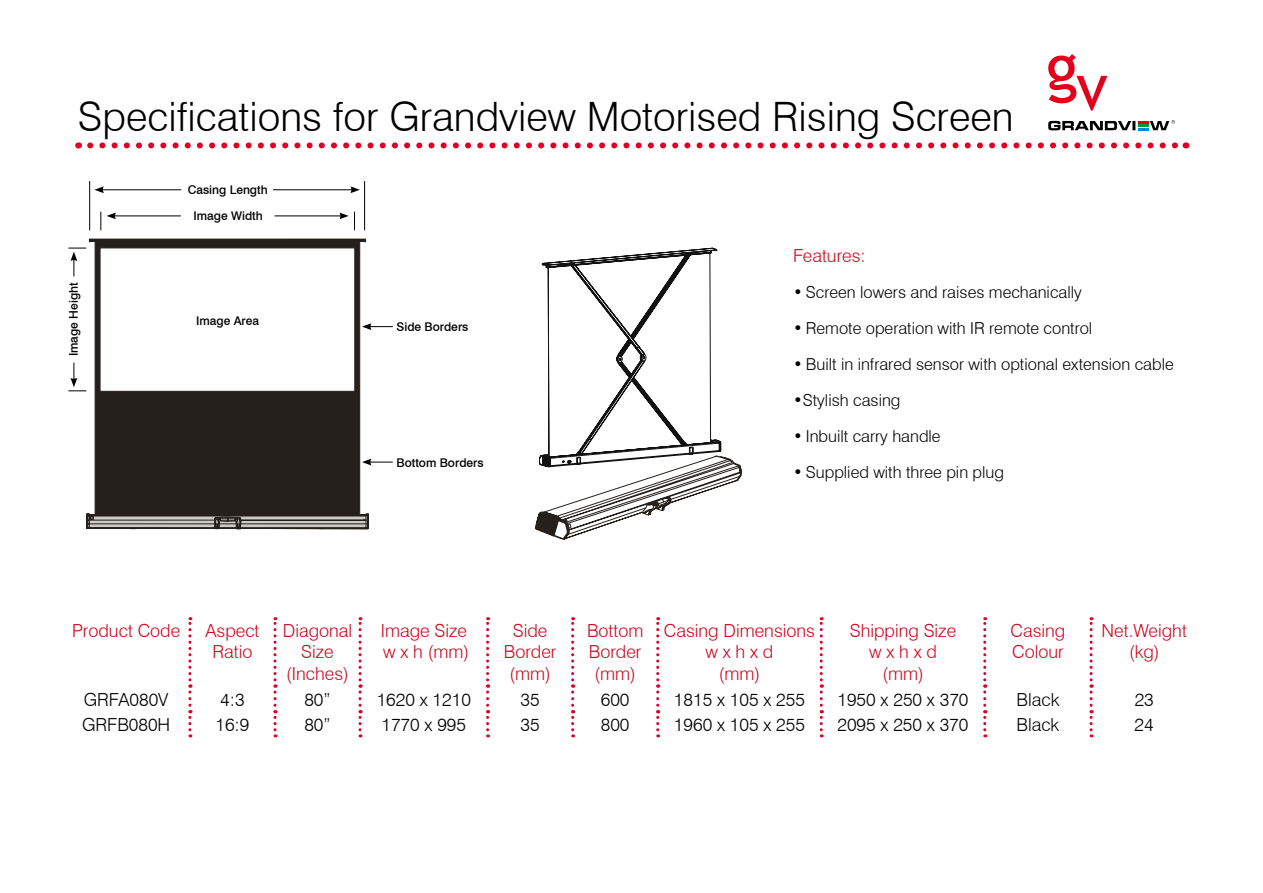
<style>
.page{position:relative;width:1263px;height:893px;background:#fff}
.page>*{position:absolute;margin:0;border:0;box-sizing:border-box;transform-origin:0 0}
.t1{font:300 40.5px "Swiss 721 BT";color:#000}
.t2{font:300 18px/21.6px "Swiss 721 BT";color:#cd071e;text-align:center}
.t3{font:300 18px "Swiss 721 BT";color:#000}
.t4{font:300 18px "Swiss 721 BT";color:#df0024}
.t5{font:300 16.5px "Swiss 721 BT";color:#000}
.t6{font:500 12px "Swiss 721 BT";color:#000}
</style>
<div class="page">
<svg style="left:90px;top:142px;width:1088px;height:6px"></svg>
<svg style="left:188px;top:617px;width:3px;height:120px"></svg>
<svg style="left:273px;top:617px;width:3px;height:120px"></svg>
<svg style="left:358px;top:617px;width:4px;height:120px"></svg>
<svg style="left:486px;top:617px;width:3px;height:120px"></svg>
<svg style="left:571px;top:617px;width:3px;height:120px"></svg>
<svg style="left:656px;top:617px;width:3px;height:120px"></svg>
<svg style="left:820px;top:617px;width:3px;height:120px"></svg>
<svg style="left:983px;top:617px;width:3px;height:120px"></svg>
<svg style="left:1089px;top:617px;width:3px;height:120px"></svg>
<svg style="left:1048px;top:120px;width:127px;height:10px"></svg>
<svg style="left:1048px;top:54px;width:59px;height:57px"></svg>
<div style="left:95px;top:241px;width:265px;height:274px;background:#25201c;border:1px solid #25201c"></div>
<div style="left:100px;top:248px;width:255px;height:143px;background:#fff"></div>
<svg style="left:86px;top:513px;width:283px;height:16px;background:#75716e"></svg>
<svg style="left:89px;top:239px;width:277px;height:3px"></svg>
<svg style="left:535px;top:248px;width:207px;height:292px"></svg>
<hr style="left:273px;top:189px;width:80px;height:1px;background:#000">
<svg style="left:350px;top:186px;width:10px;height:7px"></svg>
<hr style="left:364px;top:181px;width:1px;height:49px;background:#000">
<hr style="left:101px;top:189px;width:80px;height:1px;background:#000">
<svg style="left:94px;top:186px;width:10px;height:7px"></svg>
<hr style="left:89px;top:181px;width:1px;height:49px;background:#000">
<hr style="left:275px;top:216px;width:67px;height:1px;background:#000">
<svg style="left:339px;top:212px;width:16px;height:18px"></svg>
<hr style="left:114px;top:216px;width:67px;height:1px;background:#000">
<svg style="left:107px;top:212px;width:9px;height:7px"></svg>
<svg style="left:100px;top:212px;width:1px;height:18px"></svg>
<svg style="left:68px;top:248px;width:18px;height:28px"></svg>
<svg style="left:68px;top:362px;width:18px;height:29px"></svg>
<svg style="left:362px;top:323px;width:31px;height:7px"></svg>
<svg style="left:362px;top:459px;width:31px;height:7px"></svg>
<h1 class="t1" style="left:78px;top:92px;width:937px">Specifications for Grandview Motorised Rising Screen</h1>
<p class="t6" style="left:66px;top:356px;width:75px;rotate:-90deg">Image Height</p>
<p class="t6" style="left:188px;top:182px;width:82px">Casing Length</p>
<p class="t6" style="left:194px;top:209px;width:71px">Image Width</p>
<p class="t6" style="left:196px;top:313px;width:65px">Image Area</p>
<p class="t6" style="left:396px;top:320px;width:73px">Side Borders</p>
<p class="t6" style="left:396px;top:455px;width:89px">Bottom Borders</p>
<p class="t4" style="left:793px;top:244px;width:74px">Features:</p>
<p class="t5" style="left:793px;top:282px;width:290px">• Screen lowers and raises mechanically</p>
<p class="t5" style="left:793px;top:318px;width:301px">• Remote operation with IR remote control</p>
<p class="t5" style="left:793px;top:354px;width:382px">• Built in infrared sensor with optional extension cable</p>
<p class="t5" style="left:793px;top:390px;width:109px">•Stylish casing</p>
<p class="t5" style="left:793px;top:426px;width:149px">• Inbuilt carry handle</p>
<p class="t5" style="left:793px;top:462px;width:212px">• Supplied with three pin plug</p>
<p class="t2" style="left:72px;top:619px;width:110px">Product Code</p>
<p class="t2" style="left:205px;top:619px;width:56px">Aspect<br>Ratio</p>
<p class="t2" style="left:283px;top:619px;width:71px">Diagonal<br>Size (Inches)</p>
<p class="t2" style="left:381px;top:619px;width:90px;text-align:left">Image Size w x h (mm)</p>
<p class="t2" style="left:504px;top:619px;width:54px">Side<br>Border (mm)</p>
<p class="t2" style="left:587px;top:619px;width:58px">Bottom<br>Border (mm)</p>
<p class="t2" style="left:664px;top:619px;width:153px">Casing Dimensions w x h x d<br>(mm)</p>
<p class="t2" style="left:850px;top:619px;width:108px">Shipping Size w x h x d (mm)</p>
<p class="t2" style="left:1010px;top:619px;width:56px;text-align:left">Casing<br>Colour</p>
<p class="t2" style="left:1101px;top:619px;width:87px">Net.Weight (kg)</p>
<p class="t3" style="left:84px;top:688px;width:86px">GRFA080V</p>
<p class="t3" style="left:220px;top:688px;width:26px">4:3</p>
<p class="t3" style="left:304px;top:688px;width:28px">80”</p>
<p class="t3" style="left:377px;top:688px;width:96px">1620 x 1210</p>
<p class="t3" style="left:521px;top:688px;width:21px">35</p>
<p class="t3" style="left:601px;top:688px;width:30px">600</p>
<p class="t3" style="left:674px;top:688px;width:132px">1815 x 105 x 255</p>
<p class="t3" style="left:837px;top:688px;width:132px">1950 x 250 x 370</p>
<p class="t3" style="left:1016px;top:688px;width:44px">Black</p>
<p class="t3" style="left:1135px;top:688px;width:21px">23</p>
<p class="t3" style="left:82px;top:714px;width:90px">GRFB080H</p>
<p class="t3" style="left:215px;top:714px;width:35px">16:9</p>
<p class="t3" style="left:304px;top:714px;width:28px">80”</p>
<p class="t3" style="left:381px;top:714px;width:86px">1770 x 995</p>
<p class="t3" style="left:520px;top:714px;width:21px">35</p>
<p class="t3" style="left:601px;top:714px;width:30px">800</p>
<p class="t3" style="left:674px;top:714px;width:132px">1960 x 105 x 255</p>
<p class="t3" style="left:837px;top:714px;width:132px">2095 x 250 x 370</p>
<p class="t3" style="left:1016px;top:714px;width:44px">Black</p>
<p class="t3" style="left:1135px;top:714px;width:21px">24</p>
</div>
